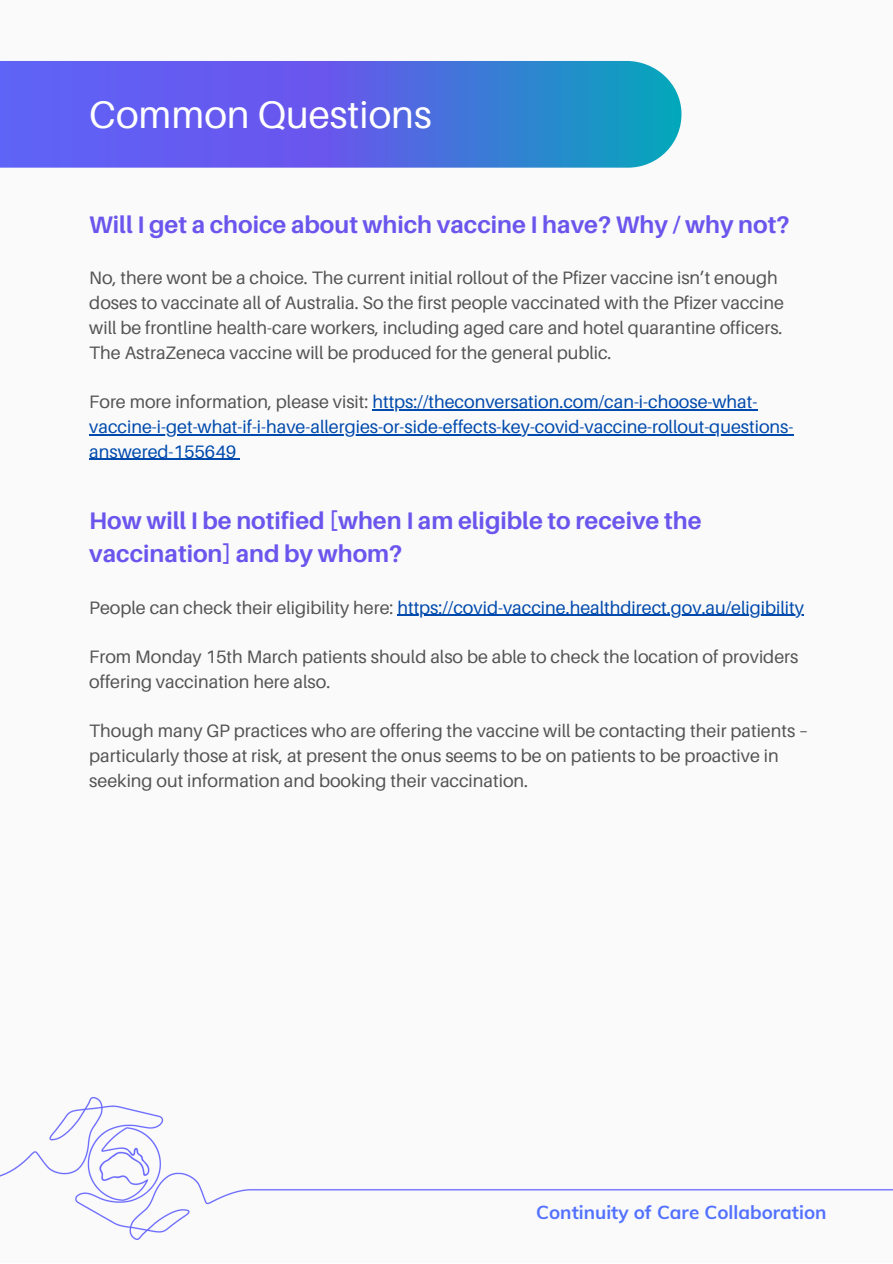
<style>
.page{position:relative;width:893px;height:1264px;background:#fff}
.page>*{position:absolute;margin:0;border:0;box-sizing:border-box;transform-origin:0 0}
.t1{font:38.4px "Aileron";color:#fff}
.t2{font:700 24px/32.5px "Aileron";color:#6a55ed}
.t3{font:700 18.9px "Muli";color:#5271ff}
.t4{font:18px/24.8px "Aileron";color:#545454}
.t5{font:18px/24.8px "Aileron";color:#004aad}
.s1{color:#545454}
</style>
<div class="page">
<div style="left:0;top:0;width:892px;height:1262px;background:#fafafa"></div>
<img style="left:0;top:1097px;width:892px;height:141px">
<svg style="left:0;top:61px;width:682px;height:107px;background:#5070e2"></svg>
<hr style="left:372px;top:409px;width:385px;height:1px;background:#004aad">
<hr style="left:89px;top:434px;width:704px;height:1px;background:#004aad">
<hr style="left:89px;top:459px;width:147px;height:1px;background:#004aad">
<hr style="left:397px;top:614px;width:407px;height:2px;background:#004aad">
<h1 class="t1" style="left:89px;top:91px;width:344px">Common Questions</h1>
<h2 class="t2" style="left:89px;top:207px;width:701px">Will I get a choice about which vaccine I have? Why / why not?</h2>
<p class="t4" style="left:89px;top:265px;width:696px">No, there wont be a choice. The current initial rollout of the Pfizer vaccine isn’t enough doses to vaccinate all of Australia. So the first people vaccinated with the Pfizer vaccine will be frontline health-care workers, including aged care and hotel quarantine officers.<br>The AstraZeneca vaccine will be produced for the general public.</p>
<p class="t5" style="left:89px;top:389px;width:705px"><span class="s1">Fore more information, please visit:</span> https://theconversation.com/can-i-choose-what&shy;vaccine-i-get-what-if-i-have-allergies-or-side-effects-key-covid-vaccine-rollout-questions&shy;answered-155649</p>
<h2 class="t2" style="left:89px;top:504px;width:613px">How will I be notified [when I am eligible to receive the vaccination] and by whom?</h2>
<p class="t5" style="left:89px;top:594px;width:716px"><span class="s1">People can check their eligibility here:</span> https://covid-vaccine.healthdirect.gov.au/eligibility</p>
<p class="t4" style="left:89px;top:644px;width:710px">From Monday 15th March patients should also be able to check the location of providers offering vaccination here also.</p>
<p class="t4" style="left:89px;top:718px;width:720px">Though many GP practices who are offering the vaccine will be contacting their patients – particularly those at risk, at present the onus seems to be on patients to be proactive in seeking out information and booking their vaccination.</p>
<p class="t3" style="left:536px;top:1199px;width:292px">Continuity of Care Collaboration</p>
</div>
